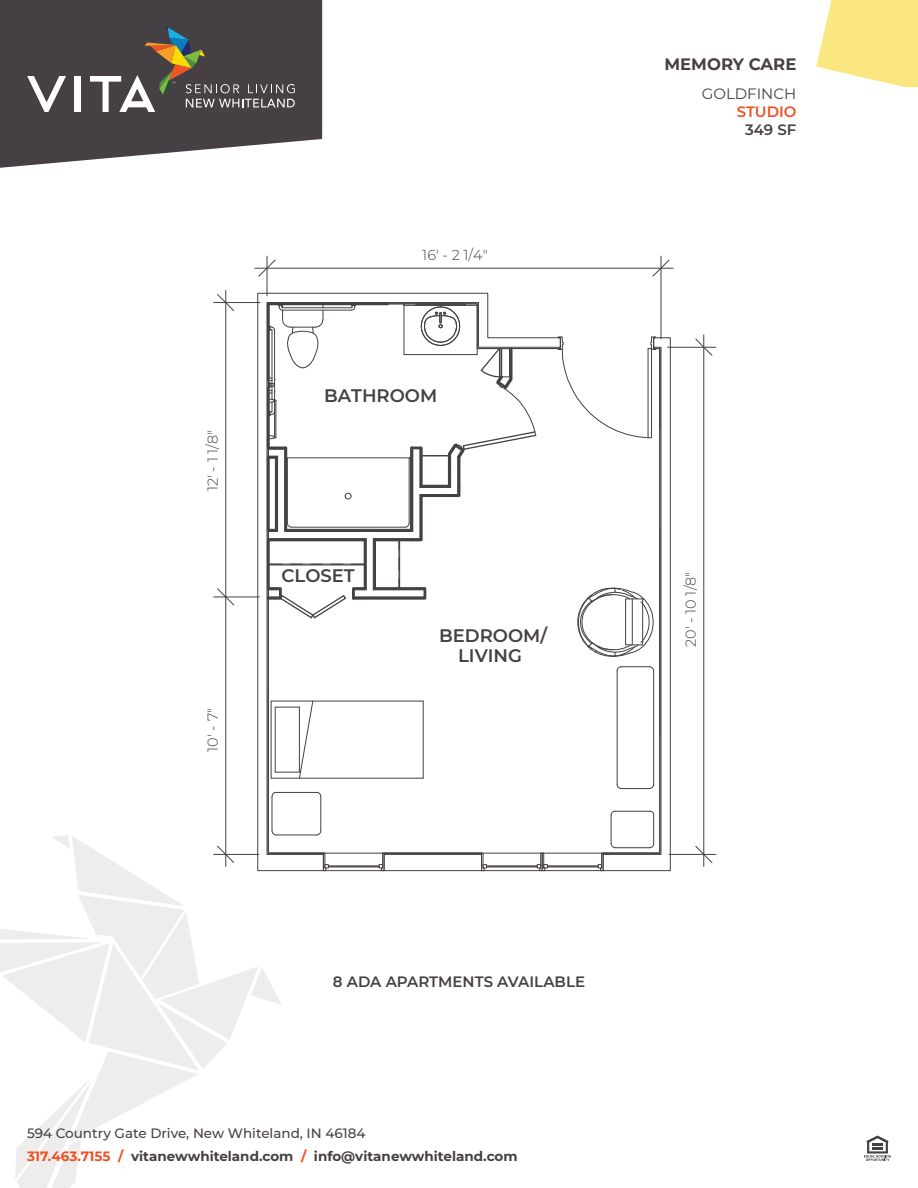
<style>
.page{position:relative;width:918px;height:1188px;background:#fff}
.page>*{position:absolute;margin:0;border:0;box-sizing:border-box;transform-origin:0 0}
.t1{font:600 18.15px/20.2px "Montserrat";color:#454043;text-align:center}
.t2{font:700 16.5px "Montserrat";color:#464044}
.t3{font:600 15px "Montserrat";color:#464044}
.t4{font:15px "Montserrat";color:#464044}
.t5{font:600 15px "Montserrat";color:#f05023}
.t6{font:300 14.4px "Montserrat";color:#454043}
.t7{font:700 13.5px/23px "Montserrat";color:#464044}
.s1{font-weight:500}
.s2{color:#f05023}
</style>
<div class="page">
<svg style="left:0;top:0;width:322px;height:168px;background:#5e595d"></svg>
<div style="left:75px;top:76px;width:6px;height:36px;background:#fff"></div>
<svg style="left:27px;top:76px;width:39px;height:36px"></svg>
<svg style="left:90px;top:27px;width:205px;height:85px;background:#5a5453"></svg>
<svg style="left:257px;top:293px;width:301px;height:578px"></svg>
<div style="left:384px;top:853px;width:98px;height:18px;border:1px solid #454043"></div>
<svg style="left:267px;top:302px;width:291px;height:553px"></svg>
<hr style="left:268px;top:853px;width:392px;height:1px;background:#454043">
<hr style="left:323px;top:870px;width:61px;height:1px;background:#454043">
<hr style="left:482px;top:870px;width:121px;height:1px;background:#454043">
<svg style="left:558px;top:336px;width:113px;height:535px"></svg>
<hr style="left:226px;top:597px;width:1px;height:270px;background:#454043">
<svg style="left:0;top:830px;width:282px;height:358px"></svg>
<hr style="left:226px;top:854px;width:33px;height:1px;background:#454043">
<hr style="left:226px;top:290px;width:1px;height:307px;background:#454043">
<svg style="left:214px;top:588px;width:21px;height:18px"></svg>
<hr style="left:226px;top:597px;width:33px;height:1px;background:#454043">
<svg style="left:214px;top:293px;width:21px;height:19px"></svg>
<hr style="left:226px;top:302px;width:34px;height:1px;background:#454043">
<hr style="left:255px;top:268px;width:418px;height:1px;background:#454043">
<svg style="left:652px;top:256px;width:18px;height:21px"></svg>
<hr style="left:661px;top:268px;width:1px;height:71px;background:#454043">
<svg style="left:258px;top:256px;width:18px;height:40px"></svg>
<hr style="left:704px;top:335px;width:1px;height:532px;background:#454043">
<svg style="left:695px;top:845px;width:21px;height:19px"></svg>
<hr style="left:669px;top:854px;width:35px;height:1px;background:#454043">
<svg style="left:695px;top:338px;width:21px;height:18px"></svg>
<hr style="left:668px;top:347px;width:36px;height:1px;background:#454043">
<svg style="left:864px;top:1136px;width:27px;height:25px"></svg>
<svg style="left:816px;top:0;width:102px;height:87px"></svg>
<p class="t6" style="left:203px;top:491px;width:63px;rotate:-90deg">12' - 1 1/8"</p>
<p class="t6" style="left:203px;top:752px;width:45px;rotate:-90deg">10' - 7"</p>
<p class="t6" style="left:422px;top:245px;width:67px">16' - 2 1/4"</p>
<h1 class="t1" style="left:324px;top:385px;width:115px">BATHROOM</h1>
<h1 class="t1" style="left:282px;top:565px;width:75px">CLOSET</h1>
<h1 class="t1" style="left:439px;top:624px;width:109px">BEDROOM/<br>LIVING</h1>
<p class="t2" style="left:665px;top:52px;width:133px">MEMORY CARE</p>
<p class="t4" style="left:702px;top:83px;width:96px">GOLDFINCH</p>
<p class="t5" style="left:737px;top:101px;width:61px">STUDIO</p>
<p class="t3" style="left:745px;top:119px;width:53px">349 SF</p>
<p class="t6" style="left:681px;top:647px;width:77px;rotate:-90deg">20' - 10 1/8"</p>
<p class="t3" style="left:333px;top:971px;width:254px">8 ADA APARTMENTS AVAILABLE</p>
<p class="t7" style="left:27px;top:1121px;width:492px"><span class="s1">594 Country Gate Drive, New Whiteland, IN 46184<br></span><span class="s2">317.463.7155 /</span> vitanewwhiteland.com <span class="s2">/</span> info@vitanewwhiteland.com</p>
</div>
